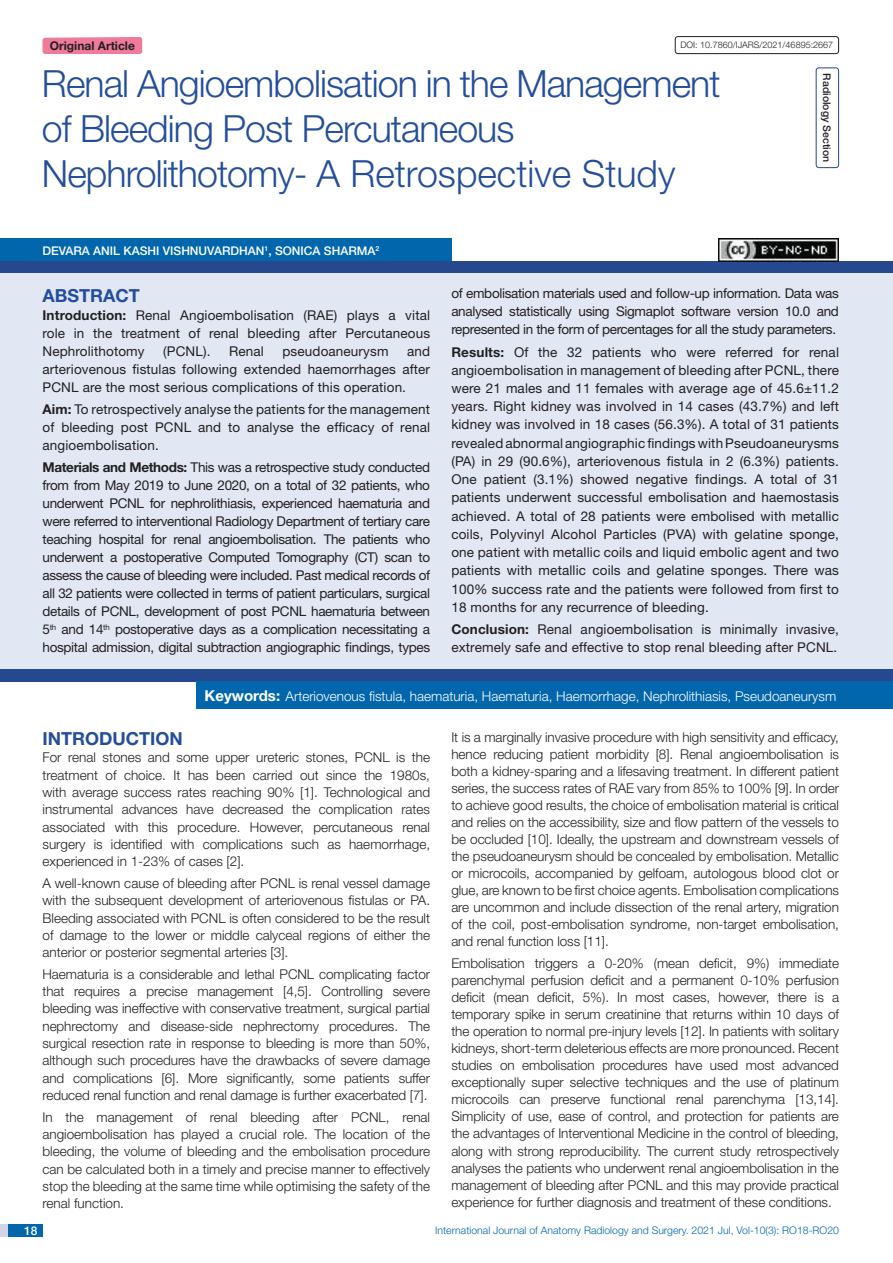
<style>
.page{position:relative;width:893px;height:1263px;background:#fff}
.page>*{position:absolute;margin:0;border:0;box-sizing:border-box;transform-origin:0 0}
.t1{font:300 37.5px/45px "Helvetica Neue";letter-spacing:-.025em;color:#244e9b}
.Heading{font:700 18px "Helvetica Neue";color:#244e9b}
.Abstract_head{font:700 18px "Helvetica Neue";color:#244e9b}
.Body_text{font:300 13.5px/17.1px "Helvetica Neue";letter-spacing:-.005em;color:#231f20;text-align:justify}
.Abstract_Text{font:13.5px/18px "Helvetica Neue";letter-spacing:.01em;color:#231f20;text-align:justify}
.Key_words{font:300 13.5px "Helvetica Neue";color:#fff}
.Author{font:500 12px "Helvetica Neue";color:#fff}
.t2{font:700 12px "Helvetica Neue";color:#231f20}
.t3{font:300 10.5px "Helvetica Neue";color:#0166ac}
.section{font:500 10.5px "Helvetica Neue";color:#231f20}
.t4{font:300 9px "Helvetica Neue";color:#231f20}
.s1{font-weight:700}
.s2{font-weight:700;font-size:15px}
</style>
<div class="page">
<div style="left:0;top:1224px;width:43px;height:13px;background:#d3d5e7"></div>
<div style="left:8px;top:1224px;width:35px;height:13px;background:#0166ac"></div>
<div style="left:816px;top:67px;width:23px;height:101px;border:1px solid #25488e;border-radius:3px"></div>
<div style="left:43px;top:37px;width:99px;height:17px;background:#ee7b99"></div>
<div style="left:675px;top:36px;width:164px;height:18px;border:1px solid #231f20;border-radius:3px"></div>
<div style="left:0;top:261px;width:893px;height:12px;background:#25488e"></div>
<div style="left:0;top:669px;width:893px;height:12px;background:#25488e"></div>
<div style="left:0;top:238px;width:451px;height:23px;background:#0166ac"></div>
<div style="left:0;top:273px;width:893px;height:396px;background:#e1e8f4"></div>
<div style="left:196px;top:681px;width:697px;height:28px;background:#0166ac"></div>
<img style="left:719px;top:239px;width:120px;height:22px">
<p class="t2" style="left:50px;top:38px;width:87px">Original Article</p>
<p class="t4" style="left:680px;top:39px;width:154px">DOI: 10.7860/IJARS/2021/46895:2667</p>
<p class="t1" style="left:42px;top:60px;width:680px">Renal Angioembolisation in the Management of Bleeding Post Percutaneous<br>Nephrolithotomy- A Retrospective Study</p>
<p class="Author" style="left:43px;top:243px;width:338px">DEVARA ANIL KASHI VISHNUVARD HAN<sup>1</sup>, SONICA SHARMA<sup>2</sup></p>
<p class="section" style="left:833px;top:73px;width:90px;rotate:90deg">RADIOLOGY SECTION</p>
<p class="Abstract_head" style="left:43px;top:284px;width:99px">ABSTRACT</p>
<p class="Abstract_Text" style="left:43px;top:306px;width:389px"><span class="s1">Introduction:</span> Renal Angioembolisation (RAE) plays a vital role in the treatment of renal bleeding after Percutaneous Nephrolithotomy</p>
<p class="Abstract_Text" style="left:163px;top:342px;width:49px">(PCNL).</p>
<p class="Abstract_Text" style="left:229px;top:342px;width:36px">Renal</p>
<p class="Abstract_Text" style="left:282px;top:342px;width:108px">pseudoaneurysm</p>
<p class="Abstract_Text" style="left:43px;top:342px;width:389px;text-indent:365px">and arteriovenous fistulas following extended haemorrhages after PCNL are the most serious complications of this operation.</p>
<p class="Abstract_Text" style="left:43px;top:400px;width:389px"><span class="s1">Aim:</span> To retrospectively analyse the patients for the management of bleeding post PCNL and to analyse the efficacy of renal angioembolisation.</p>
<p class="Abstract_Text" style="left:43px;top:458px;width:389px"><span class="s1">Materials and Methods:</span> This was a retrospective study conducted from from May 2019 to June 2020, on a total of 32 patients, who underwent PCNL for nephrolithiasis, experienced haematuria and were referred to interventional Radiology Department of tertiary care teaching hospital for renal angioembolisation. The patients who underwent a postoperative Computed Tomography (CT) scan to assess the cause of bleeding were included. Past medical records of all 32 patients were collected in terms of patient particulars, surgical details of PCNL, development of post PCNL haematuria between 5<sup>th</sup> and 14<sup>th</sup> postoperative days as a complication necessitating a hospital admission, digital subtraction angiographic findings, types</p>
<p class="Abstract_Text" style="left:451px;top:284px;width:389px">of embolisation materials used and follow-up information. Data was analysed statistically using Sigmaplot software version 10.0 and represented in the form of percentages for all the study parameters.</p>
<p class="Abstract_Text" style="left:451px;top:342px;width:389px"><span class="s1">Results:</span> Of the 32 patients who were referred for renal angioembolisation in management of bleeding after PCNL, there were 21 males and 11 females with average age of 45.6±11.2 years. Right kidney was involved in 14 cases (43.7%) and left kidney was involved in 18 cases (56.3%). A total of 31 patients revealed abnormal angiographic findings with Pseudoaneurysms (PA) in 29 (90.6%), arteriovenous fistula in 2 (6.3%) patients.<br>One patient (3.1%) showed negative findings. A total of 31 patients underwent successful embolisation and haemostasis achieved. A total of 28 patients were embolised with metallic coils, Polyvinyl Alcohol Particles (PVA) with gelatine sponge, one patient with metallic coils and liquid embolic agent and two patients with metallic coils and gelatine sponges. There was 100% success rate and the patients were followed from first to 18 months for any recurrence of bleeding.</p>
<p class="Abstract_Text" style="left:451px;top:620px;width:389px"><span class="s1">Conclusion:</span> Renal angioembolisation is minimally invasive, extremely safe and effective to stop renal bleeding after PCNL.</p>
<p class="Key_words" style="left:205px;top:688px;width:633px"><span class="s2">Keywords:</span> Arteriovenous fistula, haematuria, Haematuria, Haemorrhage, Nephrolithiasis, Pseudoaneurysm</p>
<p class="Heading" style="left:43px;top:727px;width:142px">INTRODUCTION</p>
<p class="Body_text" style="left:43px;top:749px;width:389px">For renal stones and some upper ureteric stones, PCNL is the treatment of choice. It has been carried out since the 1980s, with average success rates reaching 90% [1]. Technological and instrumental advances have decreased the complication rates associated with this procedure. However, percutaneous renal surgery is identified with complications such as haemorrhage, experienced in 1-23% of cases [2].</p>
<p class="Body_text" style="left:43px;top:874px;width:389px">A well-known cause of bleeding after PCNL is renal vessel damage with the subsequent development of arteriovenous fistulas or PA.<br>Bleeding associated with PCNL is often considered to be the result of damage to the lower or middle calyceal regions of either the anterior or posterior segmental arteries [3].</p>
<p class="Body_text" style="left:43px;top:965px;width:389px">Haematuria is a considerable and lethal PCNL complicating factor that requires a precise management [4,5]. Controlling severe bleeding was ineffective with conservative treatment, surgical partial nephrectomy and disease-side nephrectomy procedures. The surgical resection rate in response to bleeding is more than 50%, although such procedures have the drawbacks of severe damage and complications [6]. More significantly, some patients suffer reduced renal function and renal damage is further exacerbated [7].</p>
<p class="Body_text" style="left:43px;top:1108px;width:389px">In the management of renal bleeding after PCNL, renal angioembolisation has played a crucial role. The location of the bleeding, the volume of bleeding and the embolisation procedure can be calculated both in a timely and precise manner to effectively stop the bleeding at the same time while optimising the safety of the renal function.</p>
<p class="Body_text" style="left:451px;top:728px;width:389px">It is a marginally invasive procedure with high sensitivity and efficacy, hence reducing patient morbidity [8]. Renal angioembolisation is both a kidney-sparing and a lifesaving treatment. In different patient series, the success rates of RAE vary from 85% to 100% [9]. In order to achieve good results, the choice of embolisation material is critical and relies on the accessibility, size and flow pattern of the vessels to be occluded [10]. Ideally, the upstream and downstream vessels of the pseudoaneurysm should be concealed by embolisation. Metallic or microcoils, accompanied by gelfoam, autologous blood clot or glue, are known to be first choice agents. Embolisation complications are uncommon and include dissection of the renal artery, migration of the coil, post-embolisation syndrome, non-target embolisation, and renal function loss [11].</p>
<p class="Body_text" style="left:451px;top:954px;width:389px">Embolisation triggers a 0-20% (mean deficit, 9%) immediate parenchymal perfusion deficit and a permanent 0-10% perfusion deficit (mean deficit, 5%). In most cases, however, there is a temporary spike in serum creatinine that returns within 10 days of the operation to normal pre-injury levels [12]. In patients with solitary kidneys, short-term deleterious effects are more pronounced. Recent studies on embolisation procedures have used most advanced exceptionally super selective techniques and the use of platinum microcoils can preserve functional renal parenchyma [13,14].<br>Simplicity of use, ease of control, and protection for patients are the advantages of Interventional Medicine in the control of bleeding, along with strong reproducibility. The current study retrospectively analyses the patients who underwent renal angioembolisation in the management of bleeding after PCNL and this may provide practical experience for further diagnosis and treatment of these conditions.</p>
<p class="Author" style="left:24px;top:1223px;width:15px">18</p>
<p class="t3" style="left:435px;top:1224px;width:405px">International Journal of Anatomy Radiology and Surgery. 2021 Jul, Vol-10(3): RO18-RO20</p>
</div>
